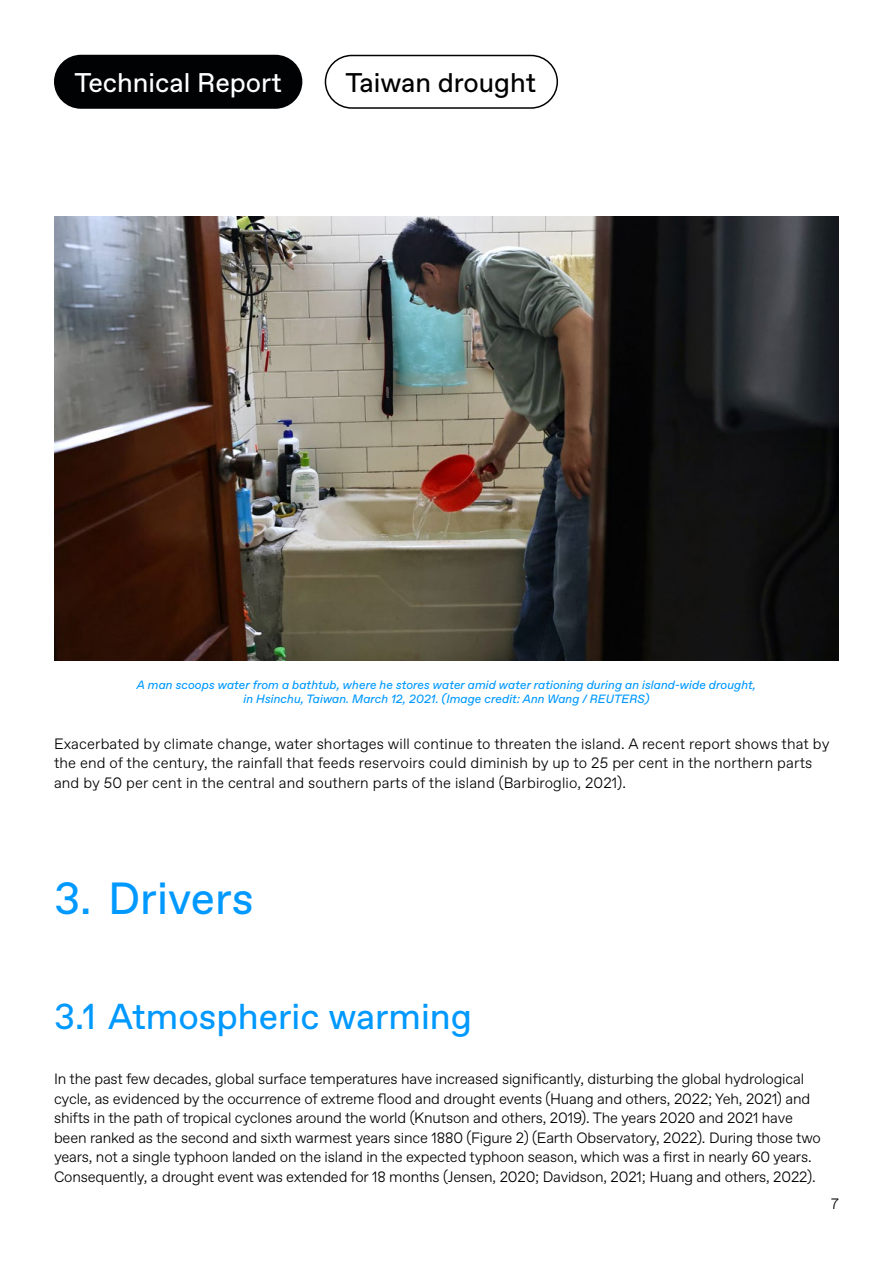
<style>
.page{position:relative;width:893px;height:1263px;background:#fff}
.page>*{position:absolute;margin:0;border:0;box-sizing:border-box;transform-origin:0 0}
.Header1{font:45px "ABC Favorit";color:#09f}
.Header2{font:36px "ABC Favorit";color:#09f}
.t1{font:27px "ABC Favorit";color:#fff}
.t2{font:27px "ABC Favorit";color:#000001}
.Paragraph_text{font:300 15px/19.5px "Favorit";letter-spacing:-.01em;color:#000}
.Paragraph_text-2{font:300 15px/19.5px "Favorit";letter-spacing:.01em;color:#000}
.Figures{font:italic 12px/14.4px "ABC Favorit";color:#09f;text-align:center}
</style>
<div class="page">
<div style="left:54px;top:55px;width:248px;height:54px;background:#000204;border-radius:27px"></div>
<div style="left:325px;top:55px;width:233px;height:54px;border:2px solid #000104;border-radius:26px"></div>
<img style="left:54px;top:216px;width:785px;height:444px">
<h3 class="t1" style="left:75px;top:67px;width:209px">Technical Report</h3>
<h3 class="t2" style="left:345px;top:67px;width:192px">Taiwan drought</h3>
<p class="Figures" style="left:137px;top:678px;width:621px">A man scoops water from a bathtub, where he stores water amid water rationing during an island-wide drought, in Hsinchu, Taiwan. March 12, 2021. (Image credit: Ann Wang / REUTERS)</p>
<p class="Paragraph_text-2" style="left:54px;top:733px;width:777px">Exacerbated by climate change, water shortages will continue to threaten the island. A recent report shows that by the end of the century, the rainfall that feeds reservoirs could diminish by up to 25 per cent in the northern parts and by 50 per cent in the central and southern parts of the island (Barbiroglio, 2021).</p>
<p class="Header1" style="left:54px;top:872px;width:201px">3. Drivers</p>
<p class="Header2" style="left:54px;top:995px;width:419px">3.1 Atmospheric warming</p>
<p class="Paragraph_text" style="left:54px;top:1069px;width:768px">In the past few decades, global surface temperatures have increased significantly, disturbing the global hydrological cycle, as evidenced by the occurrence of extreme flood and drought events (Huang and others, 2022; Yeh, 2021) and shifts in the path of tropical cyclones around the world (Knutson and others, 2019). The years 2020 and 2021 have been ranked as the second and sixth warmest years since 1880 (Figure 2) (Earth Observatory, 2022). During those two years, not a single typhoon landed on the island in the expected typhoon season, which was a first in nearly 60 years.<br>Consequently, a drought event was extended for 18 months (Jensen, 2020; Davidson, 2021; Huang and others, 2022).</p>
<p class="Paragraph_text" style="left:831px;top:1193px;width:9px">7</p>
</div>
